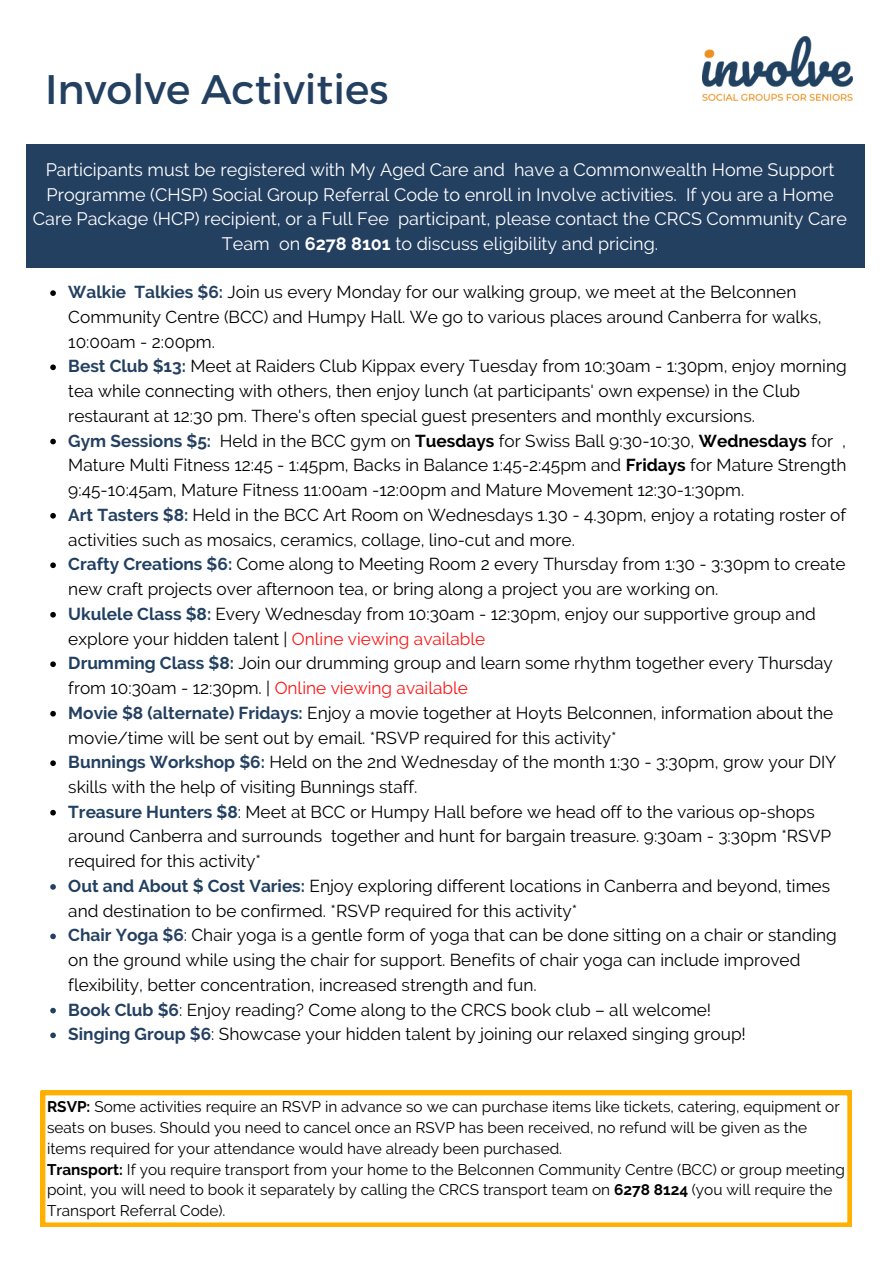
<style>
.page{position:relative;width:893px;height:1264px;background:#fff}
.page>*{position:absolute;margin:0;border:0;box-sizing:border-box;transform-origin:0 0}
.t1{font:41.25px "Montserrat";color:#244061}
.t2{font:18px/24.8px "Raleway";color:#fff;text-align:center}
.t3{font:17.25px/24.8px "Raleway";color:#000}
.t4{font:15.3px/20.7px "Raleway";color:#000}
.s1{font-weight:700}
.s2{font-weight:700;color:#244061}
.s3{font-weight:700;color:#214061}
.s4{color:#ff1616}
</style>
<div class="page">
<img style="left:702px;top:36px;width:150px;height:64px">
<div style="left:26px;top:145px;width:838px;height:122px;background:#244061"></div>
<svg style="left:50px;top:290px;width:6px;height:6px"></svg>
<svg style="left:50px;top:364px;width:6px;height:6px"></svg>
<svg style="left:50px;top:439px;width:6px;height:5px"></svg>
<svg style="left:50px;top:513px;width:6px;height:5px"></svg>
<svg style="left:50px;top:562px;width:6px;height:6px"></svg>
<svg style="left:50px;top:612px;width:6px;height:5px"></svg>
<svg style="left:50px;top:661px;width:6px;height:6px"></svg>
<svg style="left:50px;top:711px;width:6px;height:5px"></svg>
<svg style="left:50px;top:760px;width:6px;height:6px"></svg>
<svg style="left:50px;top:809px;width:6px;height:6px"></svg>
<svg style="left:50px;top:884px;width:6px;height:5px"></svg>
<svg style="left:50px;top:933px;width:6px;height:6px"></svg>
<svg style="left:50px;top:1007px;width:6px;height:6px"></svg>
<svg style="left:50px;top:1032px;width:6px;height:6px"></svg>
<svg style="left:41px;top:1090px;width:810px;height:136px"></svg>
<p class="t1" style="left:45px;top:63px;width:345px">Involve Activities</p>
<p class="t2" style="left:33px;top:157px;width:815px">Participants must be registered with My Aged Care and have a Commonwealth Home Support Programme (CHSP) Social Group Referral Code to enroll in Involve activities. If you are a Home Care Package (HCP) recipient, or a Full Fee participant, please contact the CRCS Community Care Team on <span class="s1">6278 8101</span> to discuss eligibility and pricing.</p>
<p class="t3" style="left:68px;top:280px;width:754px"><span class="s2">Walkie Talkies $6:</span> Join us every Monday for our walking group, we meet at the Belconnen<br>Community Centre (BCC) and Humpy Hall. We go to various places around Canberra for walks,<br>10:00am - 2:00pm.</p>
<p class="t3" style="left:68px;top:354px;width:779px"><span class="s2">Best Club $13:</span> Meet at Raiders Club Kippax every Tuesday from 10:30am - 1:30pm, enjoy morning tea while connecting with others, then enjoy lunch (at participants' own expense) in the Club restaurant at 12:30 pm. There's often special guest presenters and monthly excursions.</p>
<p class="t3" style="left:68px;top:428px;width:779px;text-align:justify"><span class="s2">Gym Sessions $5:</span> Held in the BCC gym on <span class="s1">Tuesdays</span> for Swiss Ball 9:30-10:30, <span class="s1">Wednesdays</span> for , Mature Multi Fitness 12:45 - 1:45pm, Backs in Balance 1:45-2:45pm and <span class="s1">Fridays</span> for Mature Strength 9:45-10:45am, Mature Fitness 11:00am -12:00pm and Mature Movement 12:30-1:30pm.</p>
<p class="t3" style="left:68px;top:502px;width:779px"><span class="s2">Art Tasters $8:</span> Held in the BCC Art Room on Wednesdays 1.30 - 4.30pm, enjoy a rotating roster of activities such as mosaics, ceramics, collage, lino-cut and more.</p>
<p class="t3" style="left:68px;top:552px;width:778px"><span class="s3">Crafty Creations</span> <span class="s2">$6:</span> Come along to Meeting Room 2 every Thursday from 1:30 - 3:30pm to create new craft projects over afternoon tea, or bring along a project you are working on.</p>
<p class="t3" style="left:68px;top:601px;width:749px"><span class="s3">Ukulele Class $8:</span> Every Wednesday from 10:30am - 12:30pm, enjoy our supportive group and explore your hidden talent | <span class="s4">Online viewing available</span></p>
<p class="t3" style="left:68px;top:651px;width:766px"><span class="s3">Drumming Class $8:</span> Join our drumming group and learn some rhythm together every Thursday from 10:30am - 12:30pm. | <span class="s4">Online viewing available</span></p>
<p class="t3" style="left:68px;top:700px;width:766px"><span class="s2">Movie $8 (alternate) Fridays:</span> Enjoy a movie together at Hoyts Belconnen, information about the movie/time will be sent out by email. *RSVP required for this activity*</p>
<p class="t3" style="left:68px;top:749px;width:769px"><span class="s2">Bunnings Workshop $6:</span> Held on the 2nd Wednesday of the month 1:30 - 3:30pm, grow your DIY skills with the help of visiting Bunnings staff.</p>
<p class="t3" style="left:68px;top:799px;width:764px"><span class="s3">Treasure Hunters $8</span>: Meet at BCC or Humpy Hall before we head off to the various op-shops around Canberra and surrounds together and hunt for bargain treasure. 9:30am - 3:30pm *RSVP required for this activity*</p>
<p class="t3" style="left:68px;top:873px;width:763px"><span class="s3">Out and About $ Cost Varies:</span> Enjoy exploring different locations in Canberra and beyond, times and destination to be confirmed. *RSVP required for this activity*</p>
<p class="t3" style="left:68px;top:923px;width:770px"><span class="s2">Chair Yoga $6</span>: Chair yoga is a gentle form of yoga that can be done sitting on a chair or standing on the ground while using the chair for support. Benefits of chair yoga can include improved flexibility, better concentration, increased strength and fun.</p>
<p class="t3" style="left:68px;top:997px;width:644px"><span class="s2">Book Club $6</span>: Enjoy reading? Come along to the CRCS book club – all welcome!</p>
<p class="t3" style="left:68px;top:1021px;width:679px"><span class="s2">Singing Group $6</span>: Showcase your hidden talent by joining our relaxed singing group!</p>
<p class="t4" style="left:47px;top:1096px;width:794px"><span class="s1">RSVP:</span> Some activities require an RSVP in advance so we can purchase items like tickets, catering, equipment or seats on buses. Should you need to cancel once an RSVP has been received, no refund will be given as the items required for your attendance would have already been purchased.</p>
<p class="t4" style="left:47px;top:1158px;width:799px"><span class="s1">Transport:</span> If you require transport from your home to the Belconnen Community Centre (BCC) or group meeting point, you will need to book it separately by calling the CRCS transport team on <span class="s1">6278 8124</span> (you will require the<br>Transport Referral Code).</p>
</div>
